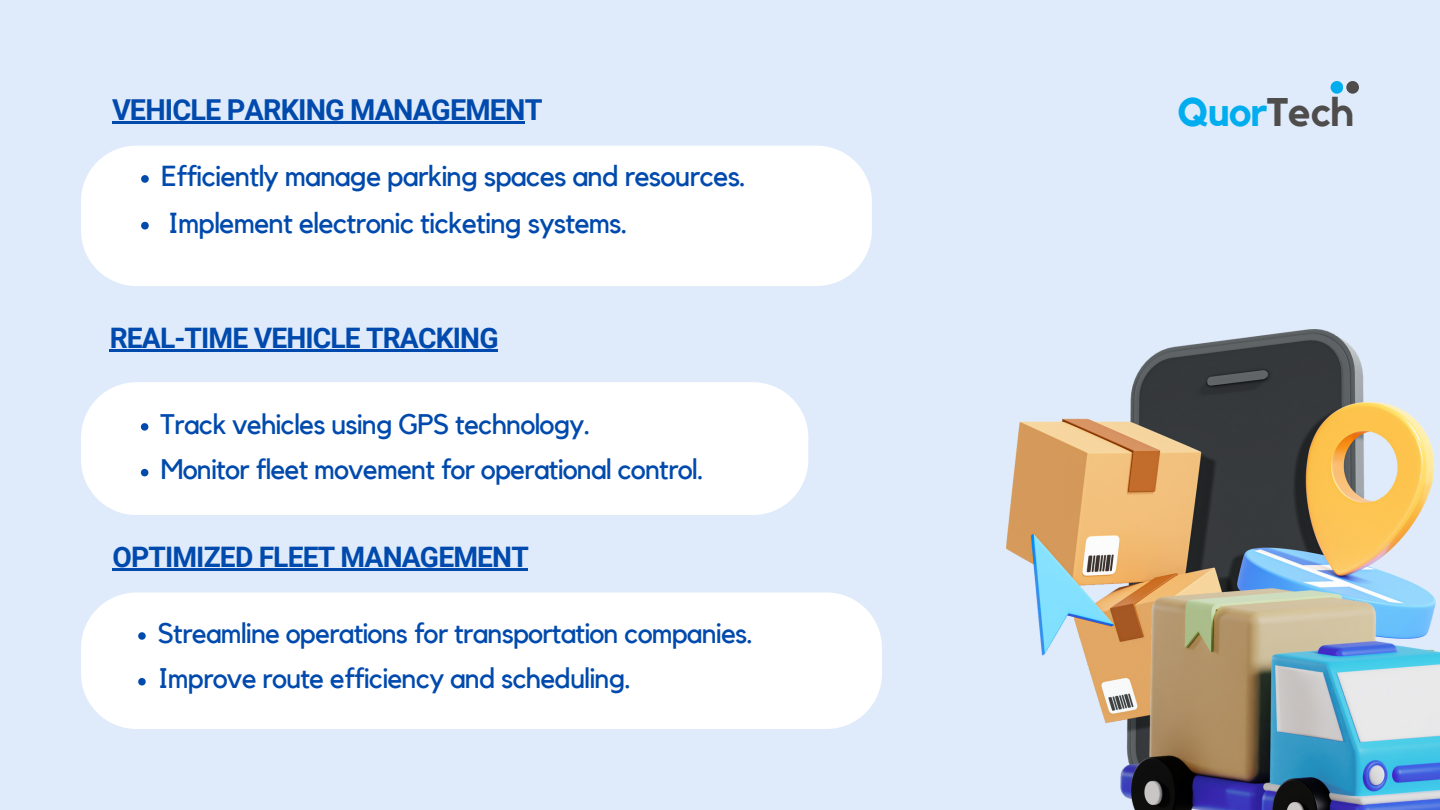
<style>
.page{position:relative;width:1440px;height:810px;background:#dfebfb}
.page>*{position:absolute;margin:0;border:0;box-sizing:border-box;transform-origin:0 0}
.t1{font:700 39.8px "Kollektif";letter-spacing:-.02em;color:#00adef}
.t2{font:28.9px "Kollektif";letter-spacing:-.03em;color:#004aad}
.t3{font:700 28.9px "Roboto";letter-spacing:-.03em;color:#004aad}
.t4{font:28.2px "Kollektif";letter-spacing:-.03em;color:#004aad}
.t5{font:700 28.2px "Roboto";letter-spacing:-.03em;color:#004aad}
.s1{color:#4f4c4c}
</style>
<div class="page">
<img style="left:1007px;top:330px;width:428px;height:393px">
<img style="left:1120px;top:588px;width:320px;height:222px">
<div style="left:1346px;top:81px;width:13px;height:13px;background:#4f4c4c;border-radius:50%"></div>
<div style="left:1331px;top:81px;width:12px;height:13px;background:#00adef;border-radius:50%"></div>
<div style="left:81px;top:146px;width:791px;height:140px;background:#fff;border-radius:56px"></div>
<svg style="left:141px;top:175px;width:8px;height:8px"></svg>
<svg style="left:141px;top:222px;width:8px;height:8px"></svg>
<hr style="left:112px;top:121px;width:413px;height:2px;background:#004aad">
<div style="left:81px;top:382px;width:727px;height:133px;background:#fff;border-radius:56px"></div>
<svg style="left:141px;top:423px;width:7px;height:8px"></svg>
<svg style="left:141px;top:469px;width:7px;height:7px"></svg>
<hr style="left:110px;top:349px;width:388px;height:2px;background:#004aad">
<div style="left:81px;top:592px;width:801px;height:137px;background:#fff;border-radius:56px"></div>
<svg style="left:138px;top:632px;width:8px;height:8px"></svg>
<svg style="left:138px;top:678px;width:8px;height:7px"></svg>
<hr style="left:112px;top:568px;width:416px;height:3px;background:#004aad">
<p class="t3" style="left:112px;top:93px;width:432px">VEHICLE PARKING MANAGEMENT</p>
<h2 class="t2" style="left:161px;top:162px;width:587px">Efficiently manage parking spaces and resources.</h2>
<p class="t2" style="left:168px;top:209px;width:462px">Implement electronic ticketing systems.</p>
<p class="t5" style="left:110px;top:321px;width:390px">REAL-TIME VEHICLE TRACKING</p>
<h2 class="t4" style="left:160px;top:411px;width:432px">Track vehicles using GPS technology.</h2>
<p class="t4" style="left:160px;top:457px;width:545px">Monitor fleet movement for operational control.</p>
<p class="t5" style="left:112px;top:541px;width:418px">OPTIMIZED FLEET MANAGEMENT</p>
<h1 class="t4" style="left:158px;top:620px;width:597px">Streamline operations for transportation companies.</h1>
<p class="t4" style="left:158px;top:666px;width:475px">Improve route efficiency and scheduling.</p>
<p class="t1" style="left:1177px;top:94px;width:177px">Quor<span class="s1">Tech</span></p>
</div>
